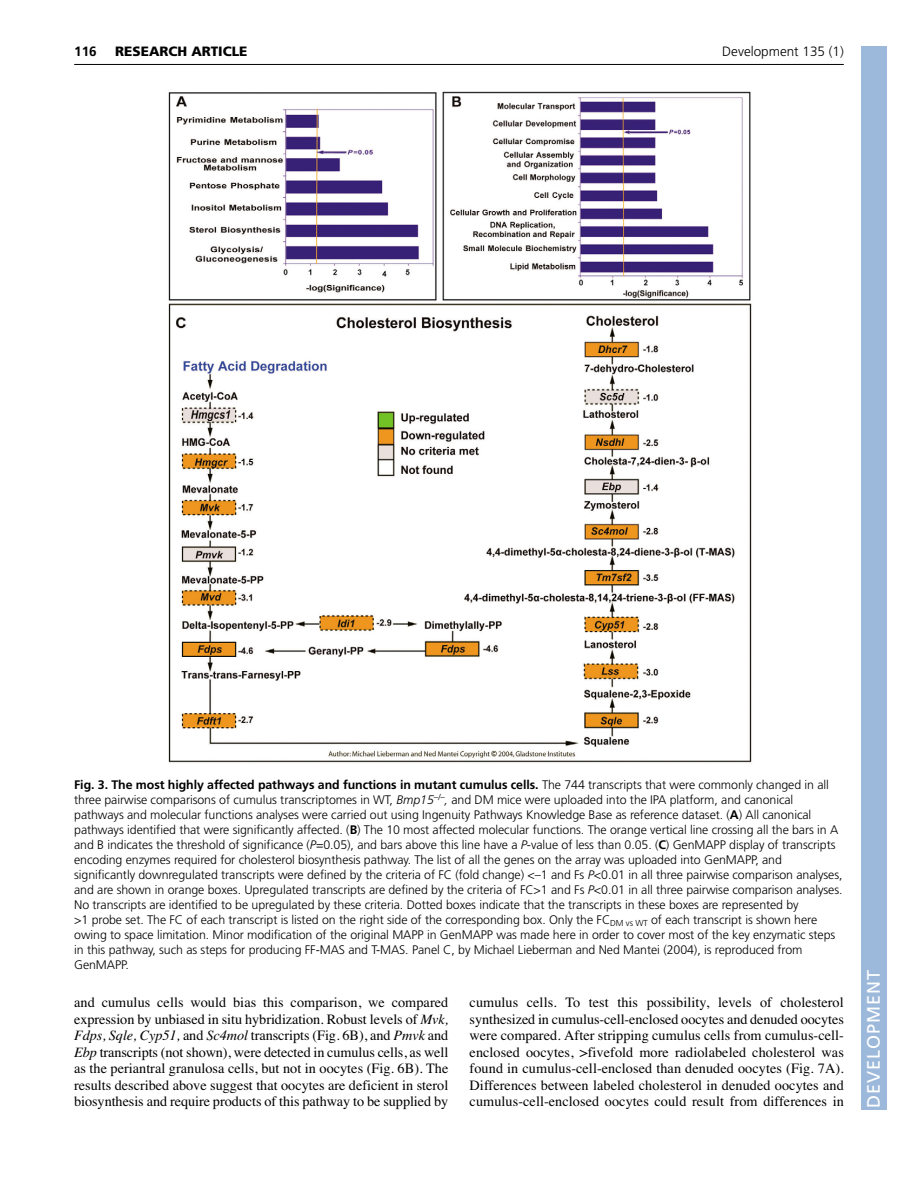
<style>
.page{position:relative;width:918px;height:1188px;background:#fff}
.page>*{position:absolute;margin:0;border:0;box-sizing:border-box;transform-origin:0 0}
.t1{font:18px "Frutiger LT Std";letter-spacing:.055em;color:#fff}
.t2{font:14.25px/16.5px "Times";letter-spacing:-.005em;color:#000;text-align:justify}
.t3{font:300 13.5px "Frutiger LT Std";color:#000}
.t4{font:900 13.5px "Frutiger LT Std";color:#000}
.t5{font:700 13.5px "Frutiger LT Std";color:#000}
.t6{font:300 12.3px/15px "Frutiger LT Std";letter-spacing:-.005em;color:#000}
.s1{font-weight:700}
.s2{font-style:italic}
</style>
<div class="page">
<hr style="left:74px;top:64px;width:770px;height:1px;background:#000">
<img style="left:168px;top:91px;width:584px;height:672px">
<div style="left:861px;top:46px;width:25px;height:1064px;background:#9cb9db"></div>
<p class="t5" style="left:74px;top:46px;width:24px">116</p>
<p class="t4" style="left:115px;top:46px;width:134px">RESEARCH ARTICLE</p>
<p class="t3" style="left:722px;top:46px;width:123px">Development 135 (1)</p>
<p class="t6" style="left:74px;top:779px;width:770px"><span class="s1">Fig. 3. The most highly affected pathways and functions in mutant cumulus cells.</span> The 744 transcripts that were commonly changed in all three pairwise comparisons of cumulus transcriptomes in WT, <span class="s2">Bmp15</span><sup>–/–</sup><span class="s2">,</span> and DM mice were uploaded into the IPA platform, and canonical pathways and molecular functions analyses were carried out using Ingenuity Pathways Knowledge Base as reference dataset. (<span class="s1">A</span>) All canonical pathways identified that were significantly affected. (<span class="s1">B</span>) The 10 most affected molecular functions. The orange vertical line crossing all the bars in A and B indicates the threshold of significance (<span class="s2">P</span>=0.05), and bars above this line have a <span class="s2">P</span>-value of less than 0.05. (<span class="s1">C</span>) GenMAPP display of transcripts encoding enzymes required for cholesterol biosynthesis pathway. The list of all the genes on the array was uploaded into GenMAPP, and significantly downregulated transcripts were defined by the criteria of FC (fold change) &lt;–1 and Fs <span class="s2">P</span>&lt;0.01 in all three pairwise comparison analyses, and are shown in orange boxes. Upregulated transcripts are defined by the criteria of FC&gt;1 and Fs <span class="s2">P</span>&lt;0.01 in all three pairwise comparison analyses.<br>No transcripts are identified to be upregulated by these criteria. Dotted boxes indicate that the transcripts in these boxes are represented by<br>&gt;1 probe set. The FC of each transcript is listed on the right side of the corresponding box. Only the FC<sub>DM</sub> <sub>vs</sub> <sub>WT</sub> of each transcript is shown here owing to space limitation. Minor modification of the original MAPP in GenMAPP was made here in order to cover most of the key enzymatic steps in this pathway, such as steps for producing FF-MAS and T-MAS. Panel C, by Michael Lieberman and Ned Mantei (2004), is reproduced from GenMAPP.</p>
<p class="t2" style="left:74px;top:996px;width:376px">and cumulus cells would bias this comparison, we compared expression by unbiased in situ hybridization. Robust levels of <span class="s2">Mvk, Fdps, Sqle, Cyp51,</span> and <span class="s2">Sc4mol</span> transcripts (Fig. 6B), and <span class="s2">Pmvk</span> and <span class="s2">Ebp</span> transcripts (not shown), were detected in cumulus cells, as well as the periantral granulosa cells, but not in oocytes (Fig. 6B). The results described above suggest that oocytes are deficient in sterol biosynthesis and require products of this pathway to be supplied by</p>
<p class="t2" style="left:470px;top:996px;width:376px">cumulus cells. To test this possibility, levels of cholesterol synthesized in cumulus-cell-enclosed oocytes and denuded oocytes were compared. After stripping cumulus cells from cumulus-cell&shy;enclosed oocytes, &gt;fivefold more radiolabeled cholesterol was found in cumulus-cell-enclosed than denuded oocytes (Fig. 7A).<br>Differences between labeled cholesterol in denuded oocytes and cumulus-cell-enclosed oocytes could result from differences in</p>
<h1 class="t1" style="left:863px;top:1108px;width:140px;rotate:-90deg">DEVELOPMENT</h1>
</div>
